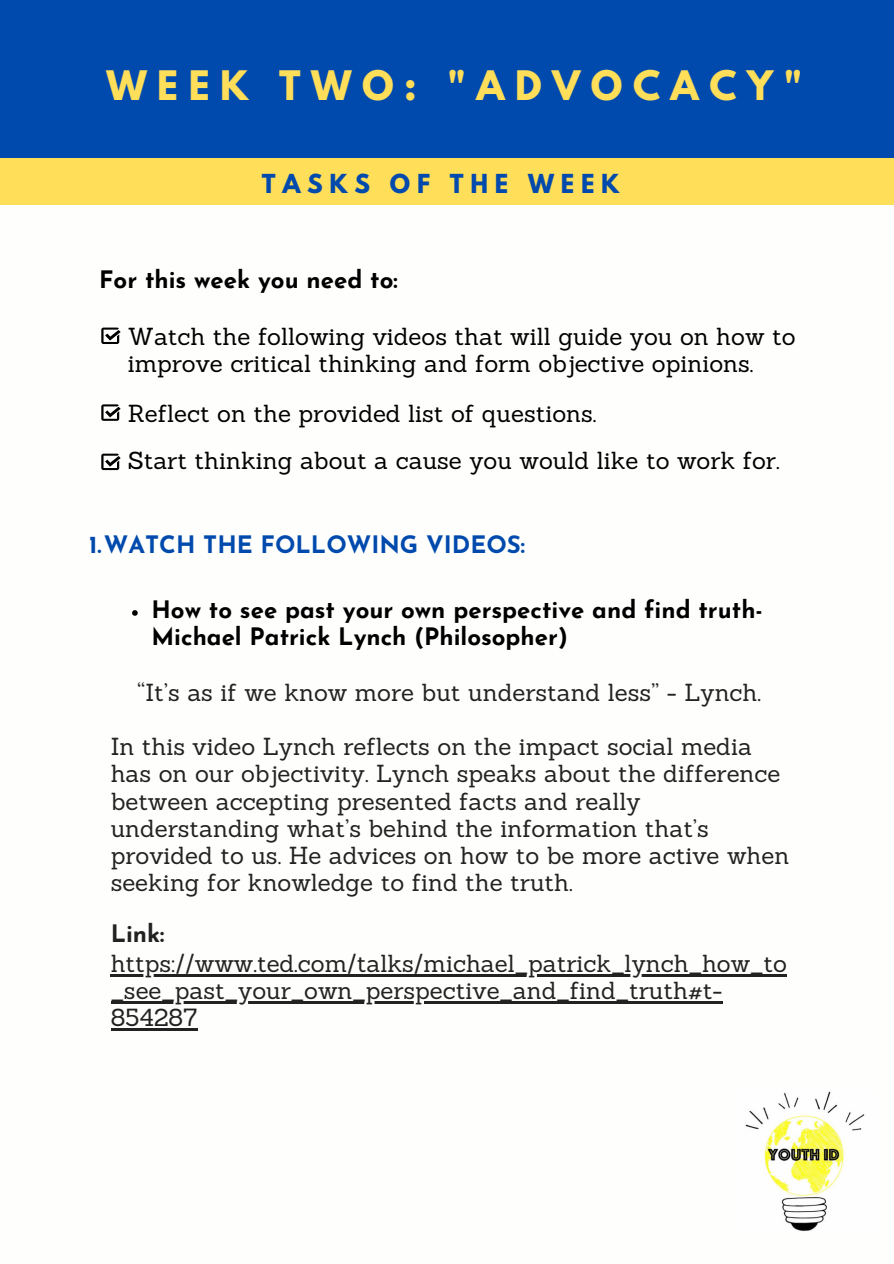
<style>
.page{position:relative;width:894px;height:1264px;background:#fff}
.page>*{position:absolute;margin:0;border:0;box-sizing:border-box;transform-origin:0 0}
.t1{font:700 36px "League Spartan";letter-spacing:.29em;color:#ffde59}
.t2{font:24px/27px "Sanchez";color:#222}
.t3{font:24px/27px "Sanchez";color:#000}
.t4{font:700 24px/27px "Josefin Sans";color:#000}
.t5{font:700 24px "Josefin Sans";color:#004aad}
.t6{font:700 24px "Josefin Sans";color:#222}
.t7{font:700 23.25px "League Spartan";letter-spacing:.29em;color:#004aad}
</style>
<div class="page">
<div style="left:0;top:0;width:893px;height:205px;background:#ffde59"></div>
<img style="left:745px;top:1091px;width:120px;height:140px">
<div style="left:0;top:0;width:893px;height:157px;background:#004aad"></div>
<svg style="left:132px;top:610px;width:6px;height:5px"></svg>
<hr style="left:111px;top:974px;width:675px;height:2px;background:#222">
<hr style="left:111px;top:1001px;width:611px;height:2px;background:#222">
<hr style="left:111px;top:1028px;width:86px;height:2px;background:#222">
<svg style="left:101px;top:327px;width:19px;height:17px"></svg>
<svg style="left:101px;top:404px;width:19px;height:17px"></svg>
<svg style="left:101px;top:453px;width:19px;height:17px"></svg>
<h1 class="t1" style="left:106px;top:67px;width:697px">WEEK TWO: "ADVOCACY"</h1>
<p class="t7" style="left:262px;top:172px;width:359px">TASKS OF THE WEEK</p>
<p class="t4" style="left:99px;top:268px;width:300px">For this week you need to:</p>
<p class="t3" style="left:128px;top:323px;width:669px">Watch the following videos that will guide you on how to improve critical thinking and form objective opinions.</p>
<p class="t3" style="left:128px;top:390px;width:653px;line-height:46.8px">Reflect on the provided list of questions.<br>Start thinking about a cause you would like to work for.</p>
<p class="t5" style="left:89px;top:535px;width:437px">1.WATCH THE FOLLOWING VIDEOS:</p>
<p class="t4" style="left:151px;top:598px;width:612px">How to see past your own perspective and find truth-<br>Michael Patrick Lynch (Philosopher)</p>
<p class="t2" style="left:137px;top:679px;width:625px">“It’s as if we know more but understand less” - Lynch.</p>
<p class="t2" style="left:111px;top:733px;width:680px">In this video Lynch reflects on the impact social media has on our objectivity. Lynch speaks about the difference between accepting presented facts and really understanding what’s behind the information that’s provided to us. He advices on how to be more active when seeking for knowledge to find the truth.</p>
<p class="t6" style="left:111px;top:924px;width:55px">Link:</p>
<p class="t2" style="left:111px;top:949px;width:677px">https://www.ted.com/talks/michael_patrick_lynch_how_to _see_past_your_own_perspective_and_find_truth#t-<br>854287</p>
</div>
